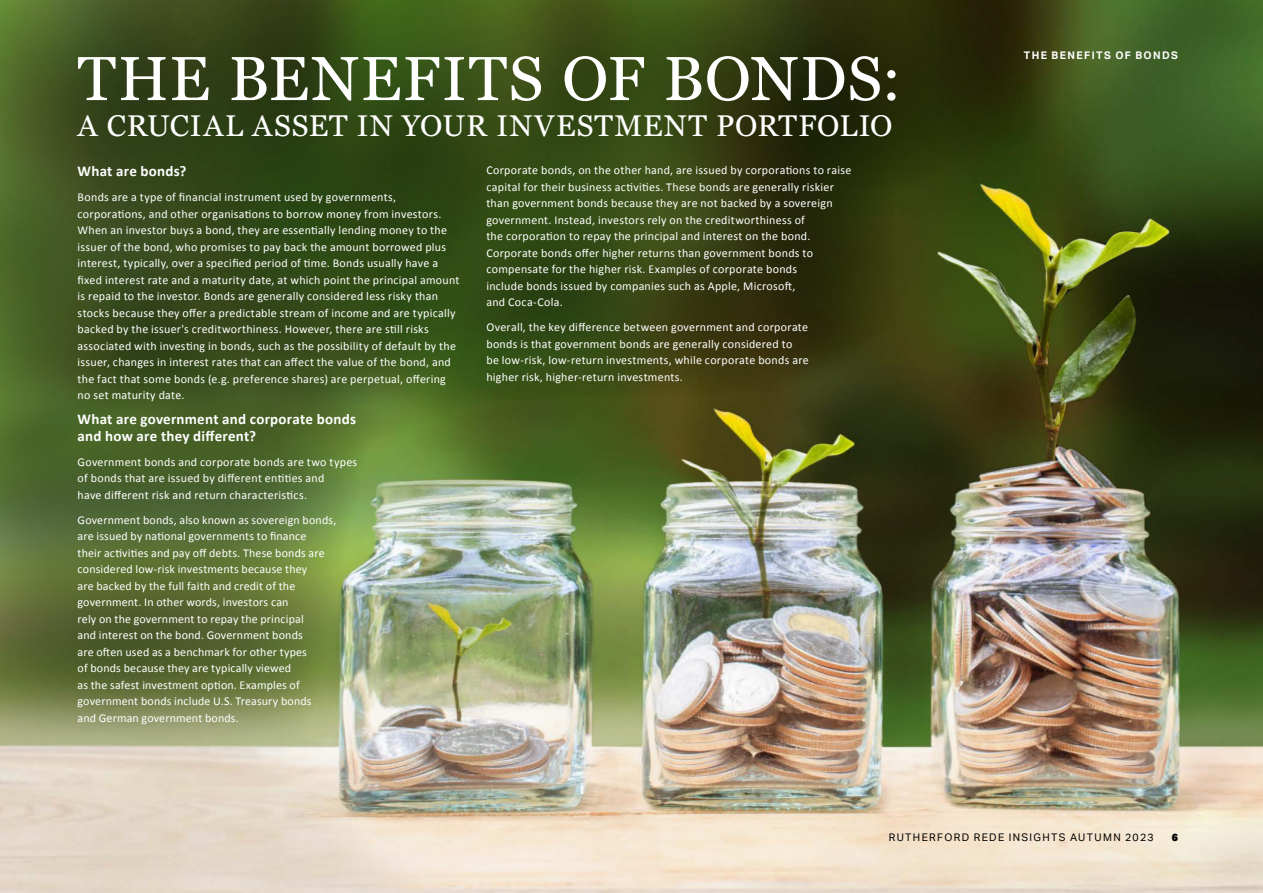
<style>
.page{position:relative;width:1263px;height:893px;background:#fff}
.page>*{position:absolute;margin:0;border:0;box-sizing:border-box;transform-origin:0 0}
.t1{font:62.1px "Georgia";letter-spacing:.025em;color:#fff}
.t2{font:30px "Georgia";letter-spacing:.03em;color:#fff}
.t3{font:700 15px/16.5px "Calibri";letter-spacing:.015em;color:#fff}
.t4{font:12px/16.5px "Calibri";letter-spacing:.02em;color:#fff}
.t5{font:10.5px "Aktiv Grotesk";letter-spacing:.13em;color:#000}
.t6{font:700 10.5px "Aktiv Grotesk";letter-spacing:.13em;color:#fff}
.t7{font:900 10.5px "Aktiv Grotesk";color:#000}
</style>
<div class="page">
<img style="left:0;top:0;width:1263px;height:893px">
<img style="left:0;top:0;width:1040px;height:756px">
<h1 class="t1" style="left:78px;top:33px;width:825px">THE BENEFITS OF BONDS:</h1>
<h2 class="t2" style="left:78px;top:104px;width:816px">A CRUCIAL ASSET IN YOUR INVESTMENT PORTFOLIO</h2>
<p class="t3" style="left:78px;top:163px;width:110px">What are bonds?</p>
<p class="t4" style="left:78px;top:189px;width:383px">Bonds are a type of financial instrument used by governments, corporations, and other organisations to borrow money from investors.<br>When an investor buys a bond, they are essentially lending money to the issuer of the bond, who promises to pay back the amount borrowed plus interest, typically, over a specified period of time. Bonds usually have a fixed interest rate and a maturity date, at which point the principal amount is repaid to the investor. Bonds are generally considered less risky than stocks because they offer a predictable stream of income and are typically backed by the issuer's creditworthiness. However, there are still risks associated with investing in bonds, such as the possibility of default by the issuer, changes in interest rates that can affect the value of the bond, and the fact that some bonds (e.g. preference shares) are perpetual, offering no set maturity date.</p>
<p class="t3" style="left:78px;top:411px;width:280px">What are government and corporate bonds and how are they different?</p>
<p class="t4" style="left:78px;top:454px;width:281px">Government bonds and corporate bonds are two types of bonds that are issued by different entities and<br>have different risk and return characteristics.</p>
<p class="t4" style="left:78px;top:512px;width:260px">Government bonds, also known as sovereign bonds, are issued by national governments to finance<br>their activities and pay off debts. These bonds are considered low-risk investments because they<br>are backed by the full faith and credit of the government. In other words, investors can<br>rely on the government to repay the principal<br>and interest on the bond. Government bonds<br>are often used as a benchmark for other types<br>of bonds because they are typically viewed<br>as the safest investment option. Examples of government bonds include U.S. Treasury bonds<br>and German government bonds.</p>
<p class="t4" style="left:486px;top:162px;width:366px">Corporate bonds, on the other hand, are issued by corporations to raise capital for their business activities. These bonds are generally riskier than government bonds because they are not backed by a sovereign government. Instead, investors rely on the creditworthiness of<br>the corporation to repay the principal and interest on the bond.<br>Corporate bonds offer higher returns than government bonds to compensate for the higher risk. Examples of corporate bonds<br>include bonds issued by companies such as Apple, Microsoft,<br>and Coca-Cola.</p>
<p class="t4" style="left:486px;top:319px;width:324px">Overall, the key difference between government and corporate bonds is that government bonds are generally considered to<br>be low-risk, low-return investments, while corporate bonds are higher risk, higher-return investments.</p>
<p class="t6" style="left:1024px;top:49px;width:156px">THE BENEFITS OF BONDS</p>
<p class="t5" style="left:889px;top:831px;width:266px">RUTHERFORD REDE INSIGHTS AUTUMN 2023</p>
<p class="t7" style="left:1172px;top:830px;width:8px">6</p>
</div>
